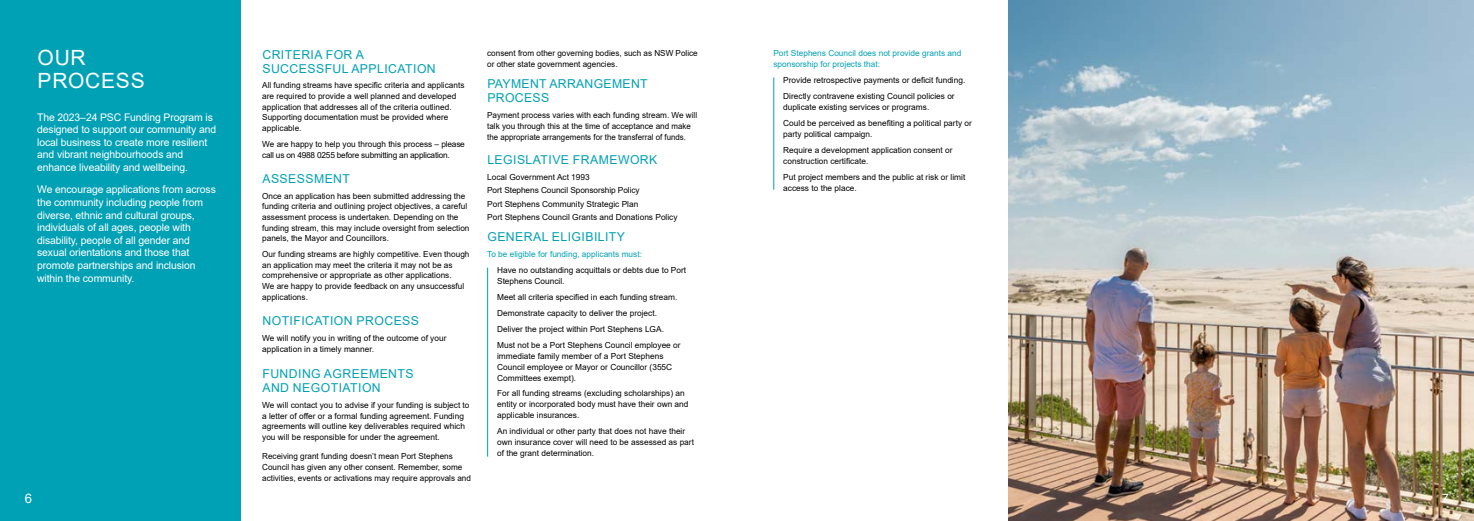
<style>
.page{position:relative;width:1474px;height:521px;background:#fff}
.page>*{position:absolute;margin:0;border:0;box-sizing:border-box;transform-origin:0 0}
.t1{font:21px/22.8px "Arial";letter-spacing:.035em;color:#fff}
.t2{font:13.12px "Arial";color:#fff}
.t3{font:12.25px/14px "Arial";letter-spacing:.035em;color:#00a1b4}
.t4{font:10.5px/12.6px "Arial";letter-spacing:-.01em;color:#fff}
.t5{font:8.31px/10.9px "Arial";color:#000}
.t6{font:8.31px/10.9px "Arial";color:#00a1b4}
.t7{font:8.31px/10.9px "Arial";letter-spacing:-.025em;color:#000}
</style>
<div class="page">
<div style="left:0;top:0;width:241px;height:521px;background:#00a1b4"></div>
<img style="left:1008px;top:0;width:465px;height:521px">
<hr style="left:773px;top:77px;width:1px;height:113px;background:#00a1b4">
<hr style="left:487px;top:268px;width:1px;height:189px;background:#00a1b4">
<h1 class="t1" style="left:38px;top:46px;width:109px">OUR<br>PROCESS</h1>
<h3 class="t3" style="left:262px;top:47px;width:175px">CRITERIA FOR A<br>SUCCESSFUL APPLICATION</h3>
<p class="t5" style="left:262px;top:80px;width:204px;line-height:10.7px">All funding streams have specific criteria and applicants are required to provide a well planned and developed application that addresses all of the criteria outlined.<br>Supporting documentation must be provided where applicable.</p>
<p class="t7" style="left:262px;top:138px;width:204px">We are happy to help you through this process – please call us on 4988 0255 before submitting an application.</p>
<h3 class="t3" style="left:262px;top:171px;width:89px">ASSESSMENT</h3>
<p class="t5" style="left:262px;top:190px;width:209px;line-height:10.7px">Once an application has been submitted addressing the funding criteria and outlining project objectives, a careful assessment process is undertaken. Depending on the funding stream, this may include oversight from selection panels, the Mayor and Councillors.</p>
<p class="t5" style="left:262px;top:249px;width:209px">Our funding streams are highly competitive. Even though an application may meet the criteria it may not be as comprehensive or appropriate as other applications.<br>We are happy to provide feedback on any unsuccessful applications.</p>
<h3 class="t3" style="left:262px;top:313px;width:158px">NOTIFICATION PROCESS</h3>
<p class="t5" style="left:262px;top:332px;width:186px">We will notify you in writing of the outcome of your application in a timely manner.</p>
<h3 class="t3" style="left:262px;top:367px;width:153px">FUNDING AGREEMENTS<br>AND NEGOTIATION</h3>
<p class="t5" style="left:262px;top:400px;width:209px">We will contact you to advise if your funding is subject to a letter of offer or a formal funding agreement. Funding agreements will outline key deliverables required which you will be responsible for under the agreement.</p>
<p class="t5" style="left:262px;top:450px;width:210px">Receiving grant funding doesn’t mean Port Stephens<br>Council has given any other consent. Remember, some activities, events or activations may require approvals and</p>
<p class="t4" style="left:37px;top:110px;width:180px">The 2023–24 PSC Funding Program is designed to support our community and local business to create more resilient and vibrant neighbourhoods and enhance liveability and wellbeing.</p>
<p class="t4" style="left:37px;top:183px;width:180px">We encourage applications from across the community including people from diverse, ethnic and cultural groups, individuals of all ages, people with disability, people of all gender and sexual orientations and those that promote partnerships and inclusion within the community.</p>
<p class="t5" style="left:487px;top:47px;width:212px">consent from other governing bodies, such as NSW Police or other state government agencies.</p>
<h3 class="t3" style="left:487px;top:77px;width:162px">PAYMENT ARRANGEMENT<br>PROCESS</h3>
<p class="t5" style="left:487px;top:109px;width:211px">Payment process varies with each funding stream. We will talk you through this at the time of acceptance and make the appropriate arrangements for the transferral of funds.</p>
<h3 class="t3" style="left:487px;top:152px;width:171px">LEGISLATIVE FRAMEWORK</h3>
<p class="t5" style="left:487px;top:170px;width:192px;line-height:13.4px">Local Government Act 1993<br>Port Stephens Council Sponsorship Policy<br>Port Stephens Community Strategic Plan<br>Port Stephens Council Grants and Donations Policy</p>
<h3 class="t3" style="left:487px;top:230px;width:139px">GENERAL ELIGIBILITY</h3>
<p class="t6" style="left:487px;top:249px;width:156px">To be eligible for funding, applicants must:</p>
<p class="t5" style="left:497px;top:265px;width:190px">Have no outstanding acquittals or debts due to Port<br>Stephens Council.</p>
<p class="t5" style="left:497px;top:289px;width:185px;line-height:15.9px">Meet all criteria specified in each funding stream.<br>Demonstrate capacity to deliver the project.<br>Deliver the project within Port Stephens LGA.<br>Must not be a Port Stephens Council employee or</p>
<p class="t5" style="left:497px;top:350px;width:177px">immediate family member of a Port Stephens<br>Council employee or Mayor or Councillor (355C<br>Committees exempt).</p>
<p class="t5" style="left:497px;top:388px;width:193px">For all funding streams (excluding scholarships) an entity or incorporated body must have their own and applicable insurances.</p>
<p class="t5" style="left:497px;top:426px;width:198px">An individual or other party that does not have their own insurance cover will need to be assessed as part of the grant determination.</p>
<p class="t6" style="left:773px;top:48px;width:190px">Port Stephens Council does not provide grants and sponsorship for projects that:</p>
<p class="t5" style="left:783px;top:72px;width:184px;line-height:15.9px">Provide retrospective payments or deficit funding.<br>Directly contravene existing Council policies or</p>
<p class="t5" style="left:783px;top:99px;width:190px;line-height:15.9px">duplicate existing services or programs.<br>Could be perceived as benefiting a political party or</p>
<p class="t5" style="left:783px;top:126px;width:171px;line-height:15.9px">party political campaign.<br>Require a development application consent or</p>
<p class="t5" style="left:783px;top:153px;width:184px;line-height:15.9px">construction certificate.<br>Put project members and the public at risk or limit</p>
<p class="t5" style="left:783px;top:182px;width:75px">access to the place.</p>
<h2 class="t2" style="left:25px;top:489px;width:9px">6</h2>
<h2 class="t2" style="left:1441px;top:489px;width:9px">7</h2>
</div>
